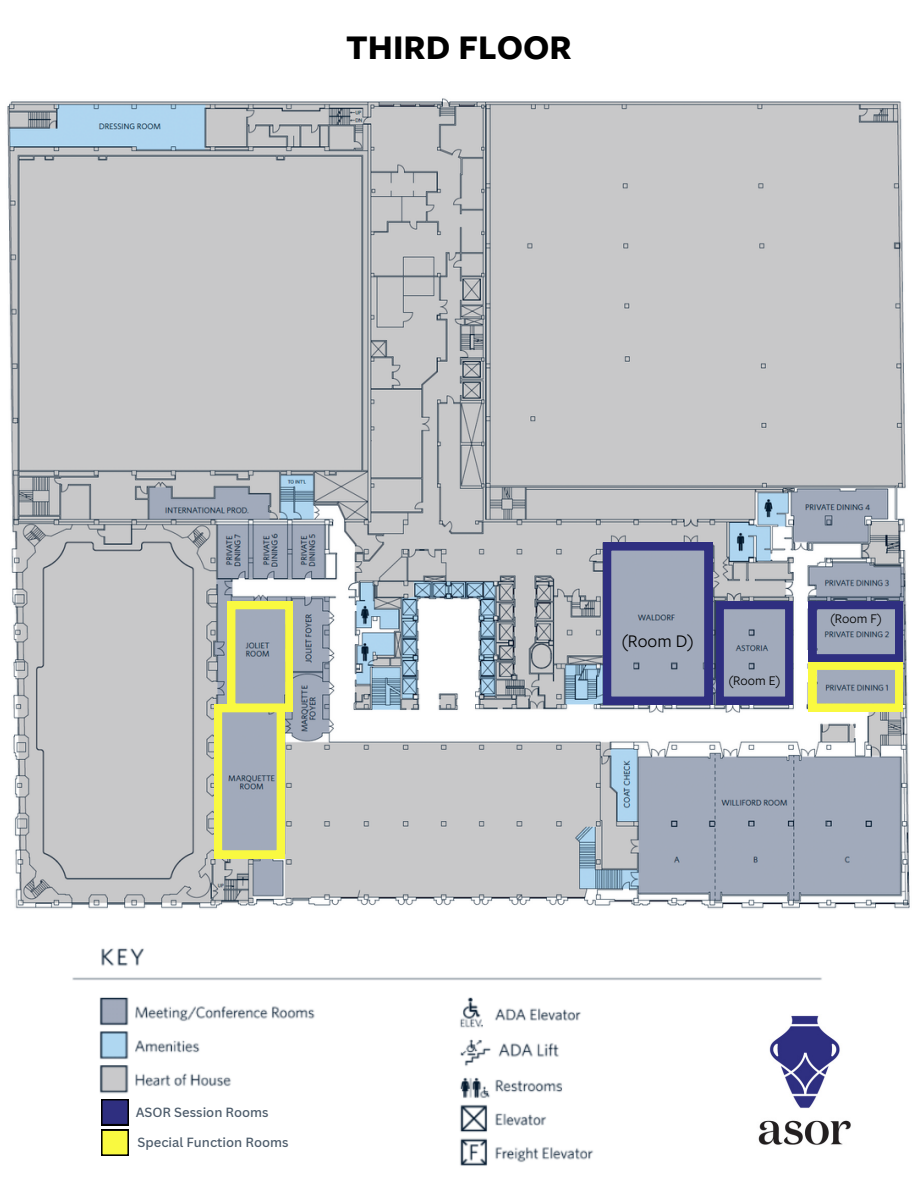
<style>
.page{position:relative;width:918px;height:1188px;background:#fff}
.page>*{position:absolute;margin:0;border:0;box-sizing:border-box;transform-origin:0 0}
.t1{font:700 36px "Freight Sans Pro";color:#000}
.t2{font:18.45px "Freight Sans Pro";color:#000}
.t3{font:13.8px "Freight Sans Pro";color:#000}
.t4{font:500 12.9px "Canva Sans";color:#4e5d6c}
</style>
<div class="page">
<img style="left:7px;top:98px;width:903px;height:811px">
<svg style="left:603px;top:543px;width:190px;height:161px;background:#8990ad"></svg>
<svg style="left:809px;top:601px;width:93px;height:110px;background:#969b94"></svg>
<svg style="left:214px;top:601px;width:79px;height:257px;background:#b8be97"></svg>
<img style="left:72px;top:948px;width:750px;height:218px">
<div style="left:101px;top:1099px;width:28px;height:26px;background:#000"></div>
<img style="left:724px;top:1002px;width:127px;height:164px">
<div style="left:101px;top:1130px;width:28px;height:26px;background:#000"></div>
<svg style="left:101px;top:1096px;width:27px;height:59px"></svg>
<p class="t1" style="left:346px;top:23px;width:227px">THIRD FLOOR</p>
<p class="t4" style="left:136px;top:1100px;width:135px">ASOR Session Rooms</p>
<p class="t4" style="left:136px;top:1103px;width:135px">ASOR Session Rooms</p>
<p class="t4" style="left:138px;top:1133px;width:153px">Special Function Rooms</p>
<p class="t2" style="left:621px;top:629px;width:74px">(Room D)</p>
<p class="t3" style="left:728px;top:671px;width:54px">(Room E)</p>
<p class="t3" style="left:830px;top:610px;width:53px">(Room F)</p>
</div>
